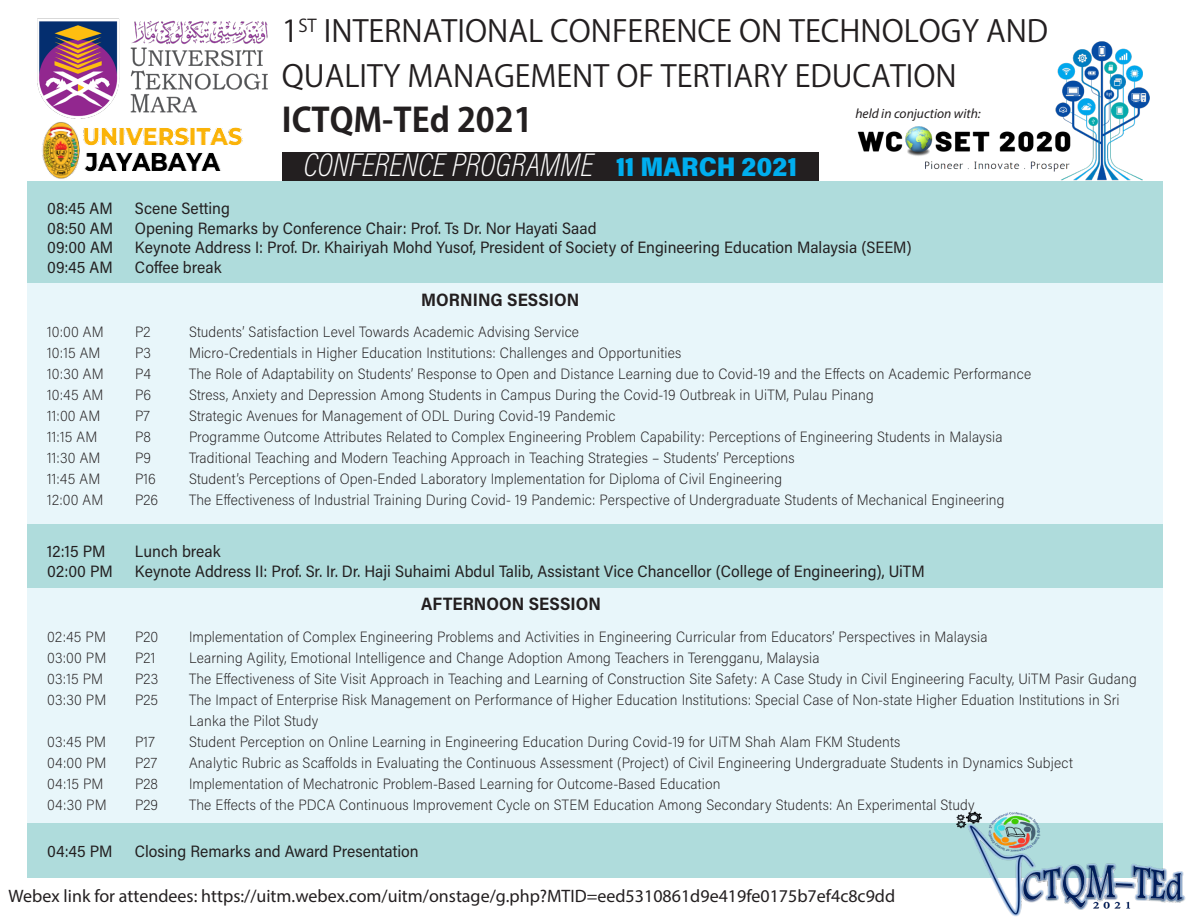
<style>
.page{position:relative;width:1188px;height:918px;background:#fff}
.page>*{position:absolute;margin:0;border:0;box-sizing:border-box;transform-origin:0 0}
.t1{font:italic 200 33px "Acumin Pro Cond";color:#fff}
.t2{font:700 33px "Koz Go Pr 6 N";color:#231f20}
.t3{font:30px "Koz Go Pr 6 N";color:#231f20}
.t4{font:18px "Myriad Variable Concept";color:#231f20}
.t5{font:700 18px "Acumin Pro Semi Cond";letter-spacing:.005em;color:#231f20}
.t6{font:16.5px "Acumin Pro Semi Cond";color:#231f20}
.t7{font:200 15px/21px "Acumin Pro Semi Cond";letter-spacing:.01em;color:#231f20}
.t8{font:italic 13.5px "Myriad Pro";color:#231f20}
.s1{font-family:"Acumin Pro Semi Cond";font-weight:900;font-style:normal;font-size:27px;color:#00aeef}
</style>
<div class="page">
<img style="left:37px;top:18px;width:231px;height:100px">
<img style="left:42px;top:122px;width:201px;height:57px">
<img style="left:857px;top:41px;width:292px;height:140px">
<div style="left:282px;top:152px;width:537px;height:29px;background:#231f20"></div>
<div style="left:27px;top:181px;width:1135px;height:103px;background:#afdcdc"></div>
<div style="left:27px;top:284px;width:1135px;height:240px;background:#e8f6fa"></div>
<div style="left:27px;top:524px;width:1135px;height:65px;background:#afdcdc"></div>
<div style="left:27px;top:589px;width:1135px;height:235px;background:#e8f6fa"></div>
<div style="left:27px;top:824px;width:1135px;height:54px;background:#afdcdc"></div>
<img style="left:953px;top:805px;width:233px;height:111px">
<p class="t3" style="left:282px;top:14px;width:768px">1<sup>ST</sup> INTERNATIONAL CONFERENCE ON TECHNOLOGY AND</p>
<p class="t3" style="left:282px;top:59px;width:676px">QUALITY MANAGEMENT OF TERTIARY EDUCATION</p>
<p class="t2" style="left:282px;top:102px;width:252px">ICTQM-TEd 2021</p>
<p class="t8" style="left:855px;top:105px;width:127px">held in conjuction with:</p>
<p class="t1" style="left:303px;top:144px;width:495px">CONFERENCE PROGRAMME <span class="s1">11 MARCH 2021</span></p>
<p class="t6" style="left:47px;top:197px;width:67px">08:45 AM</p>
<p class="t6" style="left:135px;top:197px;width:96px">Scene Setting</p>
<p class="t6" style="left:47px;top:216px;width:67px">08:50 AM</p>
<p class="t6" style="left:135px;top:216px;width:463px">Opening Remarks by Conference Chair: Prof. Ts Dr. Nor Hayati Saad</p>
<p class="t6" style="left:47px;top:236px;width:68px">09:00 AM</p>
<p class="t6" style="left:135px;top:236px;width:778px">Keynote Address I: Prof. Dr. Khairiyah Mohd Yusof, President of Society of Engineering Education Malaysia (SEEM)</p>
<p class="t6" style="left:47px;top:256px;width:67px">09:45 AM</p>
<p class="t6" style="left:135px;top:256px;width:88px">Coffee break</p>
<p class="t5" style="left:421px;top:287px;width:160px">MORNING SESSION</p>
<p class="t7" style="left:47px;top:320px;width:58px">10:00 AM</p>
<p class="t7" style="left:135px;top:320px;width:17px">P2</p>
<p class="t7" style="left:189px;top:320px;width:392px">Students’ Satisfaction Level Towards Academic Advising Service</p>
<p class="t7" style="left:47px;top:341px;width:55px">10:15 AM</p>
<p class="t7" style="left:135px;top:341px;width:17px">P3</p>
<p class="t7" style="left:189px;top:341px;width:494px">Micro-Credentials in Higher Education Institutions: Challenges and Opportunities</p>
<p class="t7" style="left:47px;top:362px;width:58px">10:30 AM</p>
<p class="t7" style="left:135px;top:362px;width:18px">P4</p>
<p class="t7" style="left:189px;top:362px;width:844px">The Role of Adaptability on Students’ Response to Open and Distance Learning due to Covid-19 and the Effects on Academic Performance</p>
<p class="t7" style="left:47px;top:383px;width:58px">10:45 AM</p>
<p class="t7" style="left:135px;top:383px;width:18px">P6</p>
<p class="t7" style="left:189px;top:383px;width:686px">Stress, Anxiety and Depression Among Students in Campus During the Covid-19 Outbreak in UiTM, Pulau Pinang</p>
<p class="t7" style="left:47px;top:404px;width:55px">11:00 AM</p>
<p class="t7" style="left:135px;top:404px;width:16px">P7</p>
<p class="t7" style="left:189px;top:404px;width:428px">Strategic Avenues for Management of ODL During Covid-19 Pandemic</p>
<p class="t7" style="left:47px;top:425px;width:52px">11:15 AM</p>
<p class="t7" style="left:135px;top:425px;width:17px">P8</p>
<p class="t7" style="left:189px;top:425px;width:815px">Programme Outcome Attributes Related to Complex Engineering Problem Capability: Perceptions of Engineering Students in Malaysia</p>
<p class="t7" style="left:47px;top:446px;width:55px">11:30 AM</p>
<p class="t7" style="left:135px;top:446px;width:17px">P9</p>
<p class="t7" style="left:189px;top:446px;width:607px">Traditional Teaching and Modern Teaching Approach in Teaching Strategies – Students’ Perceptions</p>
<p class="t7" style="left:47px;top:467px;width:55px">11:45 AM</p>
<p class="t7" style="left:135px;top:467px;width:22px">P16</p>
<p class="t7" style="left:189px;top:467px;width:595px">Student’s Perceptions of Open-Ended Laboratory Implementation for Diploma of Civil Engineering</p>
<p class="t7" style="left:47px;top:488px;width:58px">12:00 AM</p>
<p class="t7" style="left:135px;top:488px;width:25px">P26</p>
<p class="t7" style="left:189px;top:488px;width:817px">The Effectiveness of Industrial Training During Covid- 19 Pandemic: Perspective of Undergraduate Students of Mechanical Engineering</p>
<p class="t6" style="left:47px;top:540px;width:60px">12:15 PM</p>
<p class="t6" style="left:135px;top:540px;width:87px">Lunch break</p>
<p class="t6" style="left:47px;top:559px;width:67px">02:00 PM</p>
<p class="t6" style="left:135px;top:559px;width:791px">Keynote Address II: Prof. Sr. Ir. Dr. Haji Suhaimi Abdul Talib, Assistant Vice Chancellor (College of Engineering), UiTM</p>
<p class="t5" style="left:421px;top:592px;width:181px">AFTERNOON SESSION</p>
<p class="t7" style="left:47px;top:625px;width:60px">02:45 PM</p>
<p class="t7" style="left:135px;top:625px;width:25px">P20</p>
<p class="t7" style="left:189px;top:625px;width:800px">Implementation of Complex Engineering Problems and Activities in Engineering Curricular from Educators’ Perspectives in Malaysia</p>
<p class="t7" style="left:47px;top:646px;width:61px">03:00 PM</p>
<p class="t7" style="left:135px;top:646px;width:22px">P21</p>
<p class="t7" style="left:189px;top:646px;width:632px">Learning Agility, Emotional Intelligence and Change Adoption Among Teachers in Terengganu, Malaysia</p>
<p class="t7" style="left:47px;top:667px;width:57px">03:15 PM</p>
<p class="t7" style="left:135px;top:667px;width:25px">P23</p>
<p class="t7" style="left:189px;top:667px;width:949px">The Effectiveness of Site Visit Approach in Teaching and Learning of Construction Site Safety: A Case Study in Civil Engineering Faculty, UiTM Pasir Gudang</p>
<p class="t7" style="left:47px;top:688px;width:61px">03:30 PM</p>
<p class="t7" style="left:135px;top:688px;width:25px">P25</p>
<p class="t7" style="left:189px;top:688px;width:932px">The Impact of Enterprise Risk Management on Performance of Higher Education Institutions: Special Case of Non-state Higher Eduation Institutions in Sri<br>Lanka the Pilot Study</p>
<p class="t7" style="left:47px;top:730px;width:60px">03:45 PM</p>
<p class="t7" style="left:135px;top:730px;width:21px">P17</p>
<p class="t7" style="left:189px;top:730px;width:713px">Student Perception on Online Learning in Engineering Education During Covid-19 for UiTM Shah Alam FKM Students</p>
<p class="t7" style="left:47px;top:751px;width:61px">04:00 PM</p>
<p class="t7" style="left:135px;top:751px;width:24px">P27</p>
<p class="t7" style="left:189px;top:751px;width:885px">Analytic Rubric as Scaffolds in Evaluating the Continuous Assessment (Project) of Civil Engineering Undergraduate Students in Dynamics Subject</p>
<p class="t7" style="left:47px;top:772px;width:58px">04:15 PM</p>
<p class="t7" style="left:135px;top:772px;width:25px">P28</p>
<p class="t7" style="left:189px;top:772px;width:533px">Implementation of Mechatronic Problem-Based Learning for Outcome-Based Education</p>
<p class="t7" style="left:47px;top:793px;width:61px">04:30 PM</p>
<p class="t7" style="left:135px;top:793px;width:25px">P29</p>
<p class="t7" style="left:189px;top:793px;width:787px">The Effects of the PDCA Continuous Improvement Cycle on STEM Education Among Secondary Students: An Experimental Study</p>
<p class="t6" style="left:47px;top:840px;width:67px">04:45 PM</p>
<p class="t6" style="left:135px;top:840px;width:285px">Closing Remarks and Award Presentation</p>
<p class="t4" style="left:9px;top:886px;width:888px">Webex link for attendees: https://uitm.webex.com/uitm/onstage/g.php?MTID=eed5310861d9e419fe0175b7ef4c8c9dd</p>
</div>
